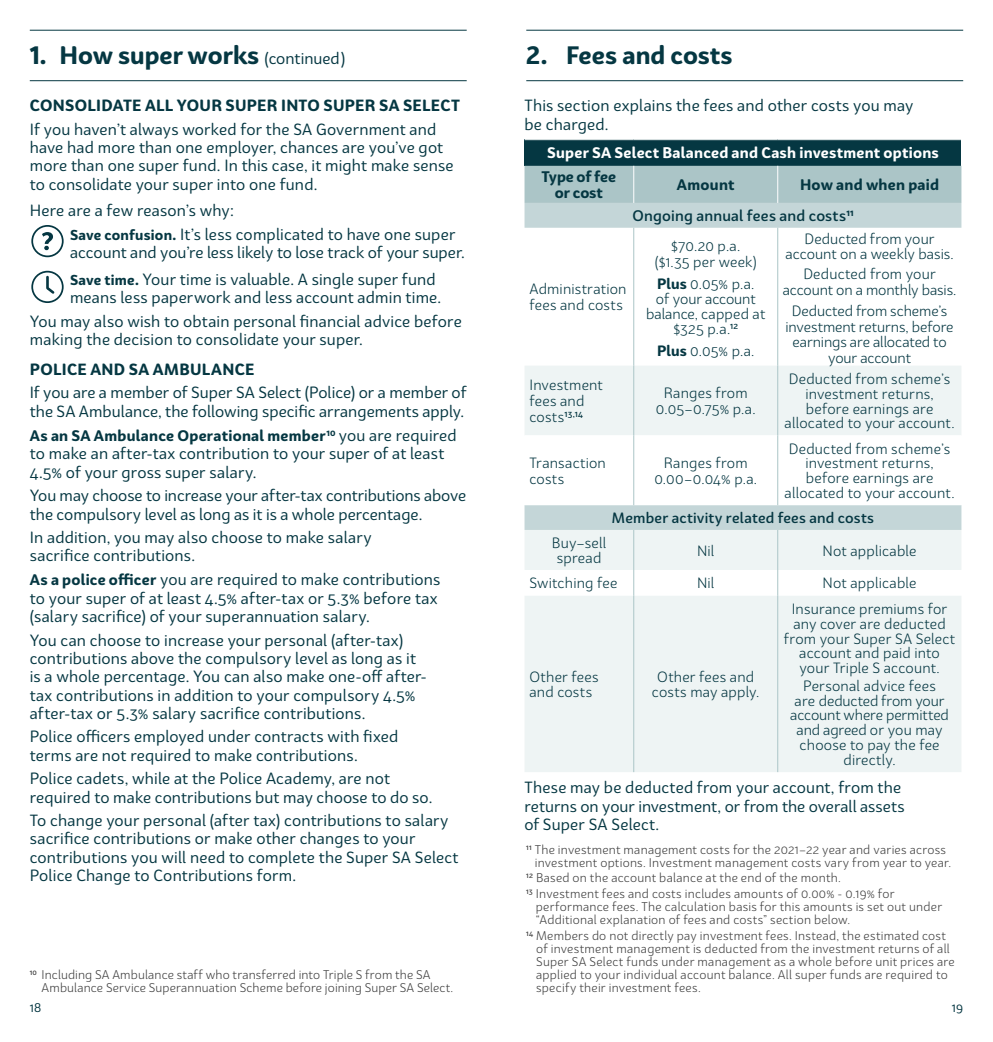
<style>
.page{position:relative;width:993px;height:1042px;background:#fff}
.page>*{position:absolute;margin:0;border:0;box-sizing:border-box;transform-origin:0 0}
.Heading{font:700 24.5px "Bw Surco";color:#053742}
.Body{font:15.75px/18.4px "Bw Surco";letter-spacing:.01em;color:#053742}
.Secondary_-_non_TOC{font:700 15.75px "Bw Surco";letter-spacing:.02em;color:#053742}
.Secondary_heading{font:700 15.75px "Bw Surco";letter-spacing:.02em;color:#053742}
.Body-2{font:700 14.88px "Bw Surco";letter-spacing:.015em;color:#053742}
.Footnotes{font:700 14.88px "Bw Surco";letter-spacing:.015em;color:#fff}
.Footnotes-2{font:500 14.88px "Bw Surco";letter-spacing:.015em;color:#053742}
.Footnotes-3{font:700 14.88px "Bw Surco";letter-spacing:.015em;color:#053742}
.Footnotes-4{font:700 14.88px/15.8px "Bw Surco";letter-spacing:-.01em;color:#053742;text-align:center}
.Footnotes-5{font:14.35px/14.9px "Bw Surco";letter-spacing:.01em;color:#053742;text-align:center}
.Footnotes-6{font:500 14.35px "Bw Surco";letter-spacing:.015em;color:#053742}
.Footnotes-7{font:12.25px/13.1px "Bw Surco";letter-spacing:.02em;color:#404040}
.t1{font:12.25px "Bw Surco";color:#053742}
.s1{font-weight:400;font-size:15.75px}
.s2{font-weight:700;font-size:14px}
.s3{font-weight:700;font-size:14.88px}
.s4{font-weight:700}
</style>
<div class="page">
<hr style="left:526px;top:30px;width:436px;height:1px;background:#053742">
<hr style="left:30px;top:30px;width:436px;height:1px;background:#053742">
<hr style="left:30px;top:80px;width:436px;height:1px;background:#053742">
<div style="left:31px;top:225px;width:33px;height:32px;border:2px solid #053742;border-radius:50%"></div>
<svg style="left:42px;top:232px;width:11px;height:18px"></svg>
<div style="left:31px;top:271px;width:33px;height:32px;border:2px solid #053742;border-radius:50%"></div>
<svg style="left:46px;top:277px;width:9px;height:17px"></svg>
<div style="left:524px;top:140px;width:437px;height:26px;background:#053742"></div>
<div style="left:524px;top:166px;width:437px;height:37px;background:#abc5c7"></div>
<svg style="left:524px;top:203px;width:437px;height:163px"></svg>
<svg style="left:524px;top:366px;width:437px;height:406px;background:#ecf2f2"></svg>
<svg style="left:524px;top:435px;width:437px;height:70px"></svg>
<hr style="left:633px;top:166px;width:1px;height:37px;background:#fff">
<hr style="left:777px;top:166px;width:1px;height:37px;background:#fff">
<hr style="left:633px;top:228px;width:1px;height:138px;background:#abc5c7">
<hr style="left:777px;top:228px;width:1px;height:138px;background:#abc5c7">
<hr style="left:633px;top:366px;width:1px;height:69px;background:#abc5c7">
<hr style="left:777px;top:366px;width:1px;height:69px;background:#abc5c7">
<hr style="left:633px;top:435px;width:1px;height:70px;background:#abc5c7">
<hr style="left:777px;top:435px;width:1px;height:70px;background:#abc5c7">
<hr style="left:633px;top:530px;width:1px;height:40px;background:#abc5c7">
<hr style="left:777px;top:530px;width:1px;height:40px;background:#abc5c7">
<svg style="left:633px;top:570px;width:1px;height:26px"></svg>
<svg style="left:777px;top:570px;width:1px;height:26px"></svg>
<hr style="left:633px;top:596px;width:1px;height:176px;background:#abc5c7">
<hr style="left:777px;top:596px;width:1px;height:176px;background:#abc5c7">
<hr style="left:526px;top:80px;width:436px;height:1px;background:#053742">
<p class="Heading" style="left:30px;top:38px;width:317px">1. How super works <span class="s1">(continued)</span></p>
<p class="Heading" style="left:526px;top:38px;width:208px">2. Fees and costs</p>
<p class="Secondary_-_non_TOC" style="left:30px;top:95px;width:431px">CONSOLIDATE ALL YOUR SUPER INTO SUPER SA SELECT</p>
<p class="Body" style="left:30px;top:119px;width:425px">If you haven’t always worked for the SA Government and have had more than one employer, chances are you’ve got more than one super fund. In this case, it might make sense to consolidate your super into one fund.</p>
<p class="Body" style="left:30px;top:200px;width:205px">Here are a few reason’s why:</p>
<p class="Body" style="left:70px;top:224px;width:396px"><span class="s2">Save confusion.</span> It’s less complicated to have one super account and you’re less likely to lose track of your super.</p>
<p class="Body" style="left:70px;top:270px;width:372px"><span class="s2">Save time.</span> Your time is valuable. A single super fund means less paperwork and less account admin time.</p>
<p class="Body" style="left:30px;top:311px;width:433px">You may also wish to obtain personal financial advice before making the decision to consolidate your super.</p>
<p class="Secondary_heading" style="left:30px;top:358px;width:226px">POLICE AND SA AMBULANCE</p>
<p class="Body" style="left:30px;top:383px;width:438px">If you are a member of Super SA Select (Police) or a member of the SA Ambulance, the following specific arrangements apply.</p>
<p class="Body-2" style="left:30px;top:425px;width:428px">As an SA Ambulance Operational member<sup>10</sup> <span class="s1">you are required</span></p>
<p class="Body" style="left:30px;top:444px;width:416px">to make an after-tax contribution to your super of at least<br>4.5% of your gross super salary.</p>
<p class="Body" style="left:30px;top:486px;width:438px">You may choose to increase your after-tax contributions above the compulsory level as long as it is a whole percentage.</p>
<p class="Body" style="left:30px;top:527px;width:343px">In addition, you may also choose to make salary sacrifice contributions.</p>
<p class="Body" style="left:30px;top:570px;width:412px"><span class="s3">As a police officer</span> you are required to make contributions to your super of at least 4.5% after-tax or 5.3% before tax (salary sacrifice) of your superannuation salary.</p>
<p class="Body" style="left:30px;top:630px;width:398px">You can choose to increase your personal (after-tax) contributions above the compulsory level as long as it is a whole percentage. You can also make one-off after&shy;tax contributions in addition to your compulsory 4.5% after-tax or 5.3% salary sacrifice contributions.</p>
<p class="Body" style="left:30px;top:727px;width:370px">Police officers employed under contracts with fixed terms are not required to make contributions.</p>
<p class="Body" style="left:30px;top:769px;width:404px">Police cadets, while at the Police Academy, are not required to make contributions but may choose to do so.</p>
<p class="Body" style="left:30px;top:810px;width:430px">To change your personal (after tax) contributions to salary sacrifice contributions or make other changes to your contributions you will need to complete the Super SA Select Police Change to Contributions form.</p>
<p class="Footnotes-7" style="left:42px;top:968px;width:413px;text-indent:-12px"><sup>10</sup> Including SA Ambulance staff who transferred into Triple S from the SA<br>Ambulance Service Superannuation Scheme before joining Super SA Select.</p>
<p class="Body" style="left:524px;top:96px;width:390px">This section explains the fees and other costs you may be charged.</p>
<p class="Footnotes" style="left:547px;top:143px;width:393px">Super SA Select Balanced and Cash investment options</p>
<p class="Footnotes-4" style="left:541px;top:168px;width:76px">Type of fee or cost</p>
<p class="Footnotes-3" style="left:676px;top:174px;width:59px">Amount</p>
<p class="Footnotes-3" style="left:799px;top:174px;width:140px">How and when paid</p>
<p class="Footnotes-2" style="left:632px;top:206px;width:222px">Ongoing annual fees and costs<sup>11</sup></p>
<p class="Footnotes-5" style="left:529px;top:281px;width:99px;line-height:15.8px;text-align:left">Administration fees and costs</p>
<p class="Footnotes-5" style="left:654px;top:237px;width:103px;line-height:15.8px">$70.20 p.a. ($1.35 per week)</p>
<p class="Footnotes-5" style="left:646px;top:276px;width:121px"><span class="s4">Plus</span> 0.05% p.a.<br>of your account balance, capped at $325 p.a.<sup>12</sup></p>
<p class="Footnotes-5" style="left:656px;top:343px;width:99px"><span class="s4">Plus</span> 0.05% p.a.</p>
<p class="Footnotes-5" style="left:529px;top:377px;width:75px;line-height:15.8px;text-align:left">Investment fees and costs<sup>13,14</sup></p>
<p class="Footnotes-5" style="left:655px;top:385px;width:101px;line-height:15.8px">Ranges from<br>0.05–0.75% p.a.</p>
<p class="Footnotes-5" style="left:785px;top:231px;width:170px">Deducted from your account on a weekly basis.</p>
<p class="Footnotes-5" style="left:782px;top:266px;width:175px;line-height:15.8px">Deducted from your account on a monthly basis.</p>
<p class="Footnotes-5" style="left:785px;top:302px;width:170px;line-height:15.8px">Deducted from scheme’s investment returns, before earnings are allocated to your account</p>
<p class="Footnotes-5" style="left:784px;top:371px;width:171px">Deducted from scheme’s investment returns, before earnings are allocated to your account.</p>
<p class="Footnotes-5" style="left:784px;top:440px;width:171px">Deducted from scheme’s investment returns, before earnings are allocated to your account.</p>
<p class="Footnotes-6" style="left:611px;top:508px;width:263px">Member activity related fees and costs</p>
<p class="Footnotes-5" style="left:529px;top:454px;width:78px;line-height:15.8px;text-align:left">Transaction costs</p>
<p class="Footnotes-5" style="left:654px;top:454px;width:104px;line-height:15.8px">Ranges from<br>0.00–0.04% p.a.</p>
<p class="Footnotes-5" style="left:551px;top:535px;width:56px">Buy–sell spread</p>
<p class="Footnotes-5" style="left:696px;top:542px;width:19px">Nil</p>
<p class="Footnotes-5" style="left:822px;top:542px;width:95px">Not applicable</p>
<p class="Footnotes-5" style="left:529px;top:575px;width:89px">Switching fee</p>
<p class="Footnotes-5" style="left:696px;top:575px;width:19px">Nil</p>
<p class="Footnotes-5" style="left:822px;top:575px;width:95px">Not applicable</p>
<p class="Footnotes-5" style="left:783px;top:601px;width:173px">Insurance premiums for any cover are deducted from your Super SA Select account and paid into your Triple S account.</p>
<p class="Footnotes-5" style="left:790px;top:678px;width:160px">Personal advice fees<br>are deducted from your account where permitted and agreed or you may choose to pay the fee directly.</p>
<p class="Body" style="left:524px;top:778px;width:381px">These may be deducted from your account, from the returns on your investment, or from the overall assets of Super SA Select.</p>
<p class="Footnotes-7" style="left:534px;top:842px;width:418px;text-indent:-8px"><sup>11</sup> The investment management costs for the 2021–22 year and varies across investment options. Investment management costs vary from year to year.</p>
<p class="Footnotes-7" style="left:526px;top:871px;width:316px"><sup>12</sup> Based on the account balance at the end of the month.</p>
<p class="Footnotes-7" style="left:535px;top:886px;width:408px;text-indent:-10px"><sup>13</sup> Investment fees and costs includes amounts of 0.00% - 0.19% for performance fees. The calculation basis for this amounts is set out under “Additional explanation of fees and costs” section below.</p>
<p class="Footnotes-7" style="left:536px;top:928px;width:420px;text-indent:-10px"><sup>14</sup> Members do not directly pay investment fees. Instead, the estimated cost of investment management is deducted from the investment returns of all Super SA Select funds under management as a whole before unit prices are applied to your individual account balance. All super funds are required to specify their investment fees.</p>
<p class="Footnotes-5" style="left:529px;top:668px;width:71px;line-height:15.8px;text-align:left">Other fees and costs</p>
<p class="Footnotes-5" style="left:651px;top:668px;width:109px;line-height:15.8px">Other fees and costs may apply.</p>
<p class="t1" style="left:30px;top:999px;width:13px">18</p>
<p class="t1" style="left:951px;top:999px;width:13px">19</p>
</div>
